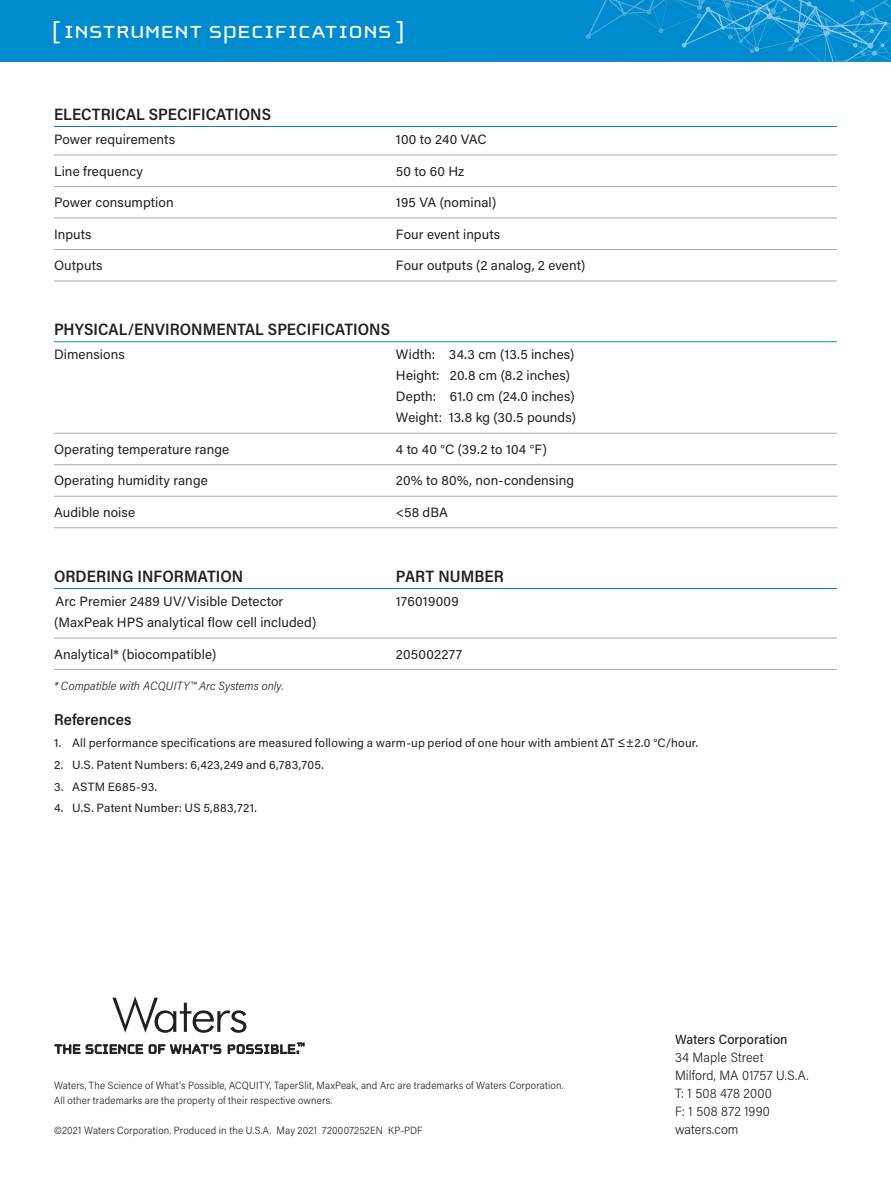
<style>
.page{position:relative;width:891px;height:1188px;background:#fff}
.page>*{position:absolute;margin:0;border:0;box-sizing:border-box;transform-origin:0 0}
.t1{font:25.5px "Cholla Unicase";letter-spacing:.015em;color:#fff;scale:1.1 1}
.t2{font:600 16.5px "Acumin Pro Semi Cond";letter-spacing:.005em;color:#231f20}
.t3{font:600 15.75px "Acumin Pro Semi Cond";letter-spacing:.005em;color:#231f20}
.t4{font:13.5px/21px "Acumin Pro";letter-spacing:.005em;color:#231f20}
.t5{font:300 13.5px/18px "Acumin Pro Semi Cond";letter-spacing:.01em;color:#231f20}
.t6{font:500 13.5px "Acumin Pro Semi Cond";letter-spacing:.005em;color:#231f20}
.t7{font:12px "Acumin Pro";letter-spacing:.015em;color:#231f20}
.t8{font:italic 300 12px "Acumin Pro Semi Cond";letter-spacing:.01em;color:#231f20}
.t9{font:300 10.5px/15px "Acumin Pro Semi Cond";letter-spacing:.015em;color:#231f20}
</style>
<div class="page">
<div style="left:0;top:0;width:891px;height:62px;background:#008bcf"></div>
<svg style="left:584px;top:0;width:307px;height:62px"></svg>
<svg style="left:55px;top:1044px;width:88px;height:10px"></svg>
<svg style="left:149px;top:1044px;width:72px;height:10px"></svg>
<svg style="left:228px;top:1043px;width:76px;height:11px"></svg>
<svg style="left:112px;top:996px;width:134px;height:37px"></svg>
<hr style="left:54px;top:126px;width:783px;height:1px;background:#008bcf">
<hr style="left:54px;top:155px;width:783px;height:1px;background:#a8a9ad">
<hr style="left:54px;top:186px;width:783px;height:1px;background:#a8a9ad">
<hr style="left:54px;top:218px;width:783px;height:1px;background:#a8a9ad">
<hr style="left:54px;top:249px;width:783px;height:1px;background:#a8a9ad">
<hr style="left:54px;top:281px;width:783px;height:1px;background:#a8a9ad">
<hr style="left:54px;top:341px;width:783px;height:1px;background:#008bcf">
<hr style="left:54px;top:433px;width:783px;height:1px;background:#a8a9ad">
<hr style="left:54px;top:464px;width:783px;height:1px;background:#a8a9ad">
<hr style="left:54px;top:496px;width:783px;height:1px;background:#a8a9ad">
<hr style="left:54px;top:527px;width:783px;height:1px;background:#a8a9ad">
<hr style="left:54px;top:588px;width:783px;height:1px;background:#008bcf">
<hr style="left:54px;top:638px;width:783px;height:1px;background:#a8a9ad">
<hr style="left:54px;top:669px;width:783px;height:1px;background:#a8a9ad">
<h1 class="t1" style="left:52px;top:19px;width:323px">[ INSTRUMENT SPECIFICATIONS ]</h1>
<p class="t2" style="left:54px;top:103px;width:219px">ELECTRICAL SPECIFICATIONS</p>
<p class="t4" style="left:54px;top:128px;width:123px">Power requirements</p>
<p class="t4" style="left:396px;top:128px;width:92px">100 to 240 VAC</p>
<p class="t4" style="left:54px;top:160px;width:90px">Line frequency</p>
<p class="t4" style="left:396px;top:160px;width:70px">50 to 60 Hz</p>
<p class="t4" style="left:54px;top:191px;width:121px">Power consumption</p>
<p class="t4" style="left:396px;top:191px;width:102px">195 VA (nominal)</p>
<p class="t4" style="left:54px;top:223px;width:39px">Inputs</p>
<p class="t4" style="left:396px;top:223px;width:106px">Four event inputs</p>
<p class="t4" style="left:54px;top:254px;width:50px">Outputs</p>
<p class="t4" style="left:396px;top:254px;width:191px">Four outputs (2 analog, 2 event)</p>
<p class="t2" style="left:54px;top:318px;width:338px">PHYSICAL/ENVIRONMENTAL SPECIFICATIONS</p>
<p class="t4" style="left:54px;top:344px;width:72px">Dimensions</p>
<p class="t4" style="left:396px;top:344px;width:181px">Width: 34.3 cm (13.5 inches)<br>Height: 20.8 cm (8.2 inches)<br>Depth: 61.0 cm (24.0 inches)<br>Weight: 13.8 kg (30.5 pounds)</p>
<p class="t4" style="left:54px;top:438px;width:177px">Operating temperature range</p>
<p class="t4" style="left:396px;top:438px;width:152px">4 to 40 °C (39.2 to 104 °F)</p>
<p class="t4" style="left:54px;top:470px;width:155px">Operating humidity range</p>
<p class="t4" style="left:396px;top:470px;width:180px">20% to 80%, non-condensing</p>
<p class="t4" style="left:54px;top:501px;width:83px">Audible noise</p>
<p class="t4" style="left:396px;top:501px;width:54px">&lt;58 dBA</p>
<p class="t2" style="left:54px;top:565px;width:191px">ORDERING INFORMATION</p>
<p class="t2" style="left:396px;top:565px;width:110px">PART NUMBER</p>
<p class="t4" style="left:56px;top:590px;width:229px">Arc Premier 2489 UV/Visible Detector</p>
<p class="t4" style="left:396px;top:590px;width:64px">176019009</p>
<p class="t4" style="left:54px;top:611px;width:264px">(MaxPeak HPS analytical flow cell included)</p>
<p class="t4" style="left:54px;top:643px;width:164px">Analytical* (biocompatible)</p>
<p class="t4" style="left:396px;top:643px;width:68px">205002277</p>
<p class="t8" style="left:54px;top:678px;width:231px">* Compatible with ACQUITY™ Arc Systems only.</p>
<p class="t3" style="left:54px;top:709px;width:79px">References</p>
<p class="t7" style="left:54px;top:735px;width:646px">1. All performance specifications are measured following a warm-up period of one hour with ambient ΔT ≤±2.0 °C/hour.</p>
<p class="t7" style="left:54px;top:756px;width:271px">2. U.S. Patent Numbers: 6,423,249 and 6,783,705.</p>
<p class="t7" style="left:54px;top:778px;width:105px">3. ASTM E685-93.</p>
<p class="t7" style="left:54px;top:800px;width:204px">4. U.S. Patent Number: US 5,883,721.</p>
<p class="t9" style="left:54px;top:1077px;width:511px">Waters, The Science of What’s Possible, ACQUITY, TaperSlit, MaxPeak, and Arc are trademarks of Waters Corporation.<br>All other trademarks are the property of their respective owners.</p>
<p class="t9" style="left:54px;top:1122px;width:370px">©2021 Waters Corporation. Produced in the U.S.A. May 2021 720007252EN KP-PDF</p>
<p class="t6" style="left:675px;top:1030px;width:114px">Waters Corporation</p>
<p class="t5" style="left:675px;top:1048px;width:135px">34 Maple Street<br>Milford, MA 01757 U.S.A.<br>T: 1 508 478 2000<br>F: 1 508 872 1990 waters.com</p>
</div>
